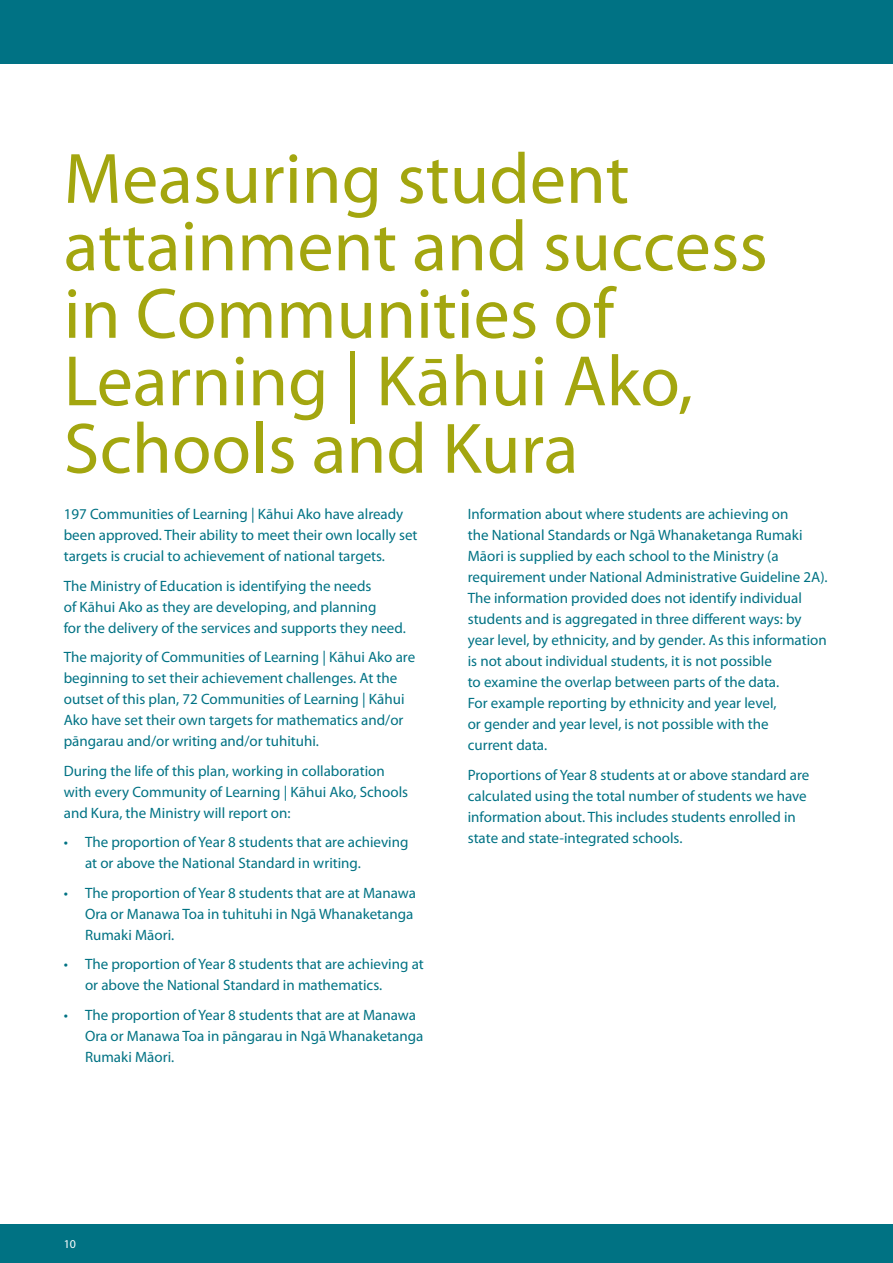
<style>
.page{position:relative;width:893px;height:1263px;background:#fff}
.page>*{position:absolute;margin:0;border:0;box-sizing:border-box;transform-origin:0 0}
.t1{font:72px/67.5px "Myriad Pro";color:#a3a60f}
.t2{font:15px/21px "Myriad Pro";color:#007284}
.t3{font:15px/21px "Myriad Pro";color:#007283}
.t4{font:12px "Myriad Pro";color:#fff}
</style>
<div class="page">
<div style="left:0;top:0;width:893px;height:64px;background:#007284"></div>
<div style="left:0;top:1225px;width:893px;height:38px;background:#007283"></div>
<h1 class="t1" style="left:64px;top:144px;width:705px">Measuring student attainment and success in Communities of<br>Learning | Kāhui Ako,<br>Schools and Kura</h1>
<p class="t2" style="left:64px;top:504px;width:355px">197 Communities of Learning | Kāhui Ako have already been approved. Their ability to meet their own locally set targets is crucial to achievement of national targets.</p>
<p class="t2" style="left:64px;top:575px;width:343px">The Ministry of Education is identifying the needs<br>of Kāhui Ako as they are developing, and planning<br>for the delivery of the services and supports they need.</p>
<p class="t2" style="left:64px;top:647px;width:353px">The majority of Communities of Learning | Kāhui Ako are beginning to set their achievement challenges. At the outset of this plan, 72 Communities of Learning | Kāhui Ako have set their own targets for mathematics and/or pāngarau and/or writing and/or tuhituhi.</p>
<p class="t2" style="left:64px;top:760px;width:346px">During the life of this plan, working in collaboration with every Community of Learning | Kāhui Ako, Schools and Kura, the Ministry will report on:</p>
<p class="t3" style="left:85px;top:832px;width:325px;text-indent:-21px">• The proportion of Year 8 students that are achieving at or above the National Standard in writing.</p>
<p class="t3" style="left:85px;top:882px;width:333px;text-indent:-21px">• The proportion of Year 8 students that are at Manawa<br>Ora or Manawa Toa in tuhituhi in Ngā Whanaketanga<br>Rumaki Māori.</p>
<p class="t3" style="left:85px;top:954px;width:340px;text-indent:-21px">• The proportion of Year 8 students that are achieving at or above the National Standard in mathematics.</p>
<p class="t3" style="left:85px;top:1004px;width:340px;text-indent:-21px">• The proportion of Year 8 students that are at Manawa<br>Ora or Manawa Toa in pāngarau in Ngā Whanaketanga<br>Rumaki Māori.</p>
<p class="t2" style="left:468px;top:504px;width:361px">Information about where students are achieving on<br>the National Standards or Ngā Whanaketanga Rumaki Māori is supplied by each school to the Ministry (a requirement under National Administrative Guideline 2A).<br>The information provided does not identify individual students and is aggregated in three different ways: by year level, by ethnicity, and by gender. As this information is not about individual students, it is not possible<br>to examine the overlap between parts of the data.<br>For example reporting by ethnicity and year level,<br>or gender and year level, is not possible with the<br>current data.</p>
<p class="t2" style="left:468px;top:764px;width:343px">Proportions of Year 8 students at or above standard are calculated using the total number of students we have information about. This includes students enrolled in state and state-integrated schools.</p>
<p class="t4" style="left:64px;top:1237px;width:14px">10</p>
</div>
